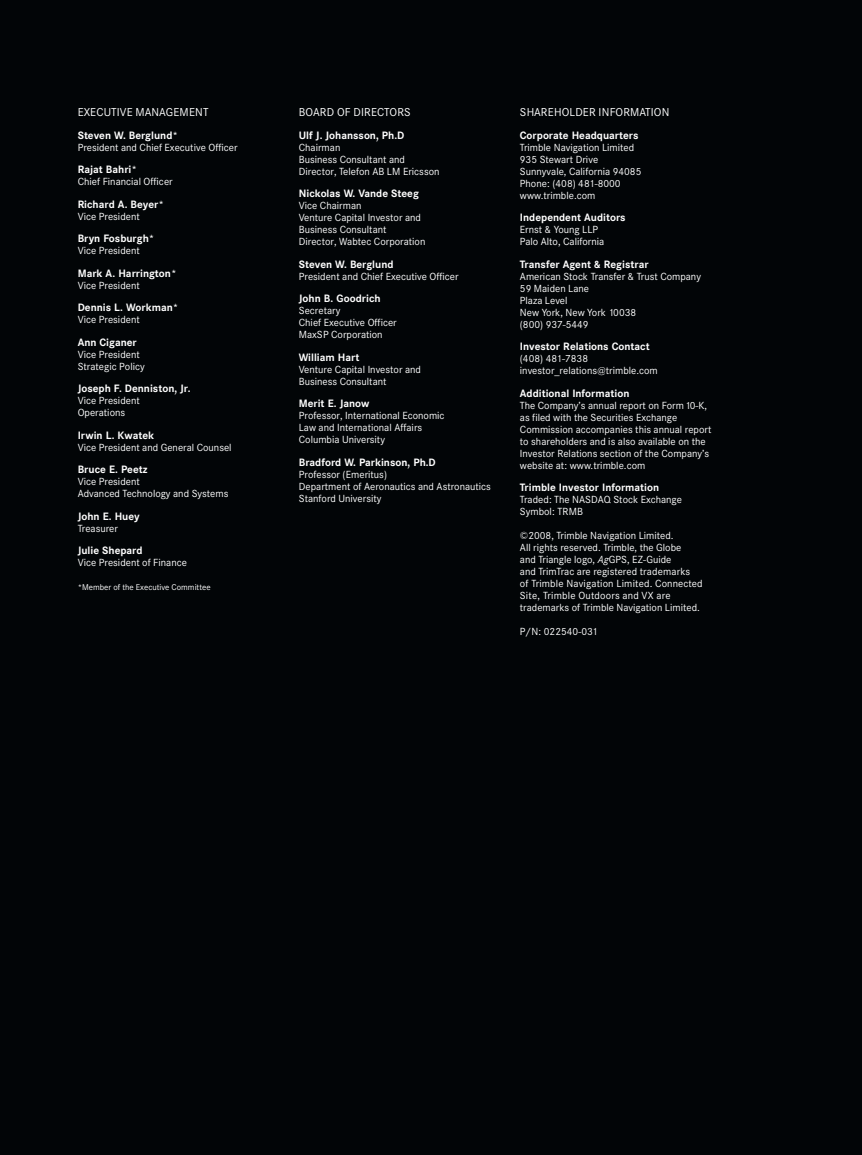
<style>
.page{position:relative;width:862px;height:1155px;background:#fff}
.page>*{position:absolute;margin:0;border:0;box-sizing:border-box;transform-origin:0 0}
.t1{font:11.25px "Corporate SBQ";letter-spacing:.01em;color:#fff}
.t2{font:700 10.5px "Corporate SBQ";color:#fff}
.t3{font:10.2px/12px "Corporate SBQ";color:#fff}
.t4{font:8.25px "Corporate SBQ";color:#fff}
.s1{font-size:9.75px}
.s2{font-style:italic}
</style>
<div class="page">
<div style="left:0;top:0;width:861px;height:1155px;background:#020507"></div>
<p class="t1" style="left:78px;top:106px;width:132px">EXECUTIVE MANAGEMENT</p>
<p class="t2" style="left:78px;top:129px;width:102px">Steven W. Berglund*</p>
<p class="t3" style="left:78px;top:141px;width:161px">President and Chief Executive Officer</p>
<p class="t2" style="left:78px;top:163px;width:61px">Rajat Bahri*</p>
<p class="t3" style="left:78px;top:176px;width:97px">Chief Financial Officer</p>
<p class="t2" style="left:78px;top:198px;width:88px">Richard A. Beyer*</p>
<p class="t3" style="left:78px;top:210px;width:64px">Vice President</p>
<p class="t2" style="left:78px;top:232px;width:78px">Bryn Fosburgh*</p>
<p class="t3" style="left:78px;top:245px;width:64px">Vice President</p>
<p class="t2" style="left:78px;top:267px;width:100px">Mark A. Harrington*</p>
<p class="t3" style="left:78px;top:279px;width:64px">Vice President</p>
<p class="t2" style="left:78px;top:301px;width:102px">Dennis L. Workman*</p>
<p class="t3" style="left:78px;top:314px;width:64px">Vice President</p>
<p class="t2" style="left:78px;top:336px;width:61px">Ann Ciganer</p>
<p class="t3" style="left:78px;top:348px;width:69px">Vice President<br>Strategic Policy</p>
<p class="t2" style="left:78px;top:382px;width:114px">Joseph F. Denniston, Jr.</p>
<p class="t3" style="left:78px;top:395px;width:64px">Vice President<br>Operations</p>
<p class="t2" style="left:78px;top:429px;width:78px">Irwin L. Kwatek</p>
<p class="t3" style="left:78px;top:441px;width:155px">Vice President and General Counsel</p>
<p class="t2" style="left:78px;top:463px;width:71px">Bruce E. Peetz</p>
<p class="t3" style="left:78px;top:476px;width:152px">Vice President<br>Advanced Technology and Systems</p>
<p class="t2" style="left:78px;top:510px;width:64px">John E. Huey</p>
<p class="t3" style="left:78px;top:522px;width:42px">Treasurer</p>
<p class="t2" style="left:78px;top:544px;width:66px">Julie Shepard</p>
<p class="t3" style="left:78px;top:557px;width:111px">Vice President of Finance</p>
<p class="t4" style="left:78px;top:583px;width:134px">*Member of the Executive Committee</p>
<p class="t1" style="left:299px;top:106px;width:113px">BOARD OF DIRECTORS</p>
<p class="t2" style="left:299px;top:129px;width:107px">Ulf J. Johansson, Ph.D</p>
<p class="t3" style="left:299px;top:141px;width:142px">Chairman<br>Business Consultant and<br>Director, Telefon AB LM Ericsson</p>
<p class="t2" style="left:299px;top:187px;width:122px">Nickolas W. Vande Steeg</p>
<p class="t3" style="left:299px;top:200px;width:128px">Vice Chairman<br>Venture Capital Investor and<br>Business Consultant<br>Director, Wabtec Corporation</p>
<p class="t2" style="left:299px;top:258px;width:96px">Steven W. Berglund</p>
<p class="t3" style="left:299px;top:270px;width:161px">President and Chief Executive Officer</p>
<p class="t2" style="left:299px;top:292px;width:83px">John B. Goodrich</p>
<p class="t3" style="left:299px;top:305px;width:99px">Secretary<br>Chief Executive Officer<br>MaxSP Corporation</p>
<p class="t2" style="left:299px;top:351px;width:62px">William Hart</p>
<p class="t3" style="left:299px;top:363px;width:124px">Venture Capital Investor and<br>Business Consultant</p>
<p class="t2" style="left:299px;top:397px;width:72px">Merit E. Janow</p>
<p class="t3" style="left:299px;top:410px;width:147px">Professor, International Economic<br>Law and International Affairs<br>Columbia University</p>
<p class="t2" style="left:299px;top:456px;width:138px">Bradford W. Parkinson, Ph.D</p>
<p class="t3" style="left:299px;top:468px;width:194px">Professor (Emeritus)<br>Department of Aeronautics and Astronautics<br>Stanford University</p>
<p class="t1" style="left:520px;top:106px;width:151px">SHAREHOLDER INFORMATION</p>
<p class="t2" style="left:520px;top:129px;width:120px">Corporate Headquarters</p>
<p class="t3" style="left:520px;top:141px;width:123px">Trimble Navigation Limited<br>935 Stewart Drive<br>Sunnyvale, California 94085<br>Phone: (408) 481-8000 www.trimble.com</p>
<p class="t2" style="left:520px;top:211px;width:107px">Independent Auditors</p>
<p class="t3" style="left:520px;top:224px;width:86px">Ernst &amp; Young LLP<br>Palo Alto, California</p>
<p class="t2" style="left:520px;top:258px;width:130px">Transfer Agent &amp; Registrar</p>
<p class="t3" style="left:520px;top:270px;width:183px">American Stock Transfer &amp; Trust Company<br>59 Maiden Lane<br>Plaza Level<br>New York, New York 10038<br>(800) 937-5449</p>
<p class="t2" style="left:520px;top:340px;width:131px">Investor Relations Contact</p>
<p class="t3" style="left:520px;top:353px;width:139px">(408) 481-7838 investor_relations<span class="s1">@</span>trimble.com</p>
<p class="t2" style="left:520px;top:387px;width:111px">Additional Information</p>
<p class="t3" style="left:520px;top:399px;width:193px">The Company’s annual report on Form 10-K, as filed with the Securities Exchange Commission accompanies this annual report to shareholders and is also available on the Investor Relations section of the Company’s website at: www.trimble.com</p>
<p class="t2" style="left:520px;top:481px;width:141px">Trimble Investor Information</p>
<p class="t3" style="left:520px;top:494px;width:163px">Traded: The NASDAQ Stock Exchange<br>Symbol: TRMB</p>
<p class="t3" style="left:520px;top:530px;width:184px">©2008, Trimble Navigation Limited.<br>All rights reserved. Trimble, the Globe<br>and Triangle logo, <span class="s2">Ag</span>GPS, EZ-Guide<br>and TrimTrac are registered trademarks<br>of Trimble Navigation Limited. Connected Site, Trimble Outdoors and VX are trademarks of Trimble Navigation Limited.</p>
<p class="t3" style="left:520px;top:626px;width:79px">P/N: 022540-031</p>
</div>
